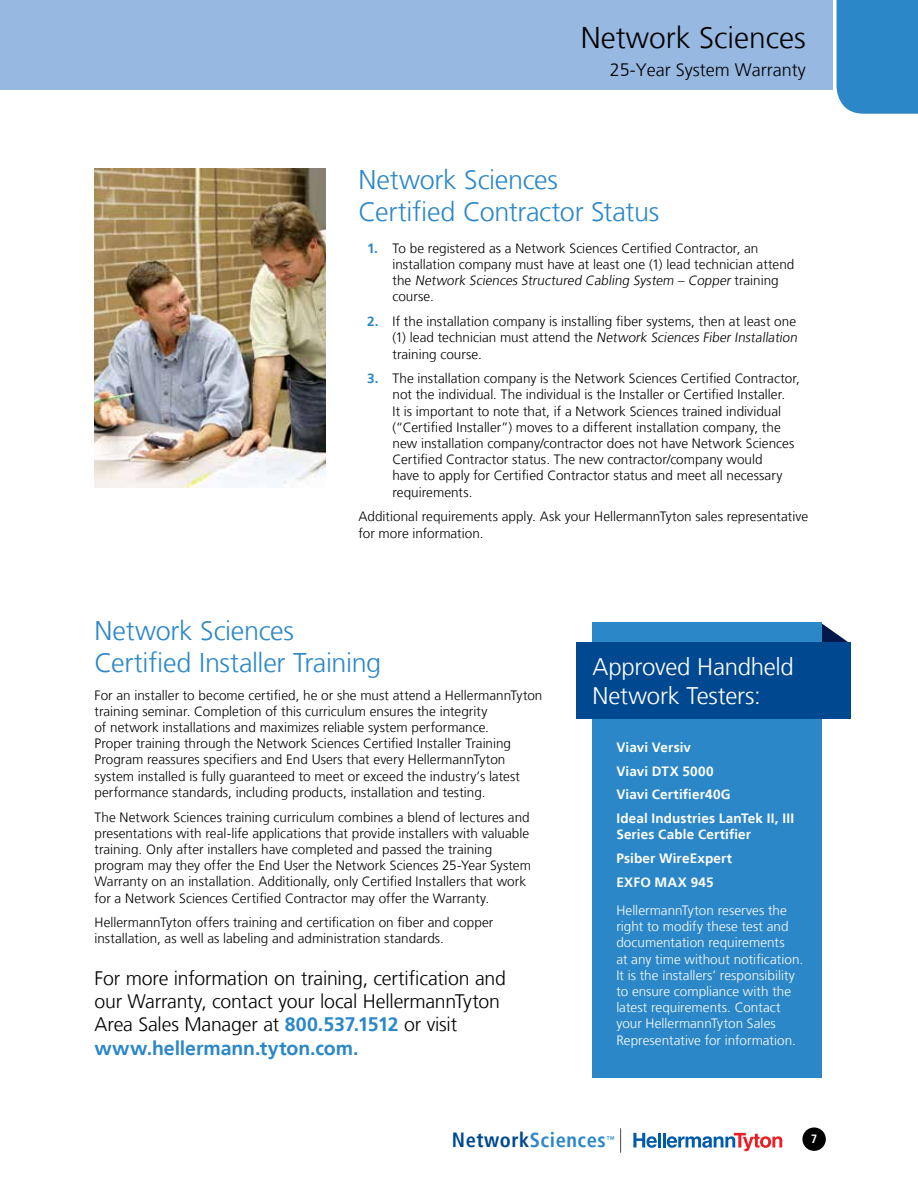
<style>
.page{position:relative;width:918px;height:1188px;background:#fff}
.page>*{position:absolute;margin:0;border:0;box-sizing:border-box;transform-origin:0 0}
.t1{font:300 30px "Frutiger LT";color:#000}
.t2{font:300 27px/32.4px "Frutiger LT";letter-spacing:-.01em;color:#2b87c8}
.t3{font:300 24px/28.8px "Frutiger LT";letter-spacing:-.01em;color:#fff}
.t4{font:700 condensed 20.55px "Frutiger LT";letter-spacing:.025em;color:#2b87c8}
.t5{font:300 19.5px/23.4px "Frutiger LT";letter-spacing:-.01em;color:#000}
.t6{font:300 18px "Frutiger LT";color:#000}
.t7{font:300 13.5px/16.2px "Frutiger LT";letter-spacing:.005em;color:#000}
.t8{font:300 13.5px/16.2px "Frutiger LT";letter-spacing:.005em;color:#fff}
.t9{font:700 13.5px/23.7px "Frutiger LT";letter-spacing:.01em;color:#fff}
.t10{font:700 12px "Frutiger LT";color:#fff;scale:.9 1}
.t11{font:700 condensed 8.25px "Frutiger LT";color:#2b87c8}
.s1{font-weight:700;color:#2b87c8}
.s2{color:#004990}
</style>
<div class="page">
<hr style="left:658px;top:1133px;width:3px;height:14px;background:#005baa">
<hr style="left:663px;top:1133px;width:3px;height:14px;background:#005baa">
<svg style="left:633px;top:1133px;width:24px;height:15px"></svg>
<svg style="left:667px;top:1133px;width:115px;height:18px"></svg>
<div style="left:802px;top:1127px;width:24px;height:24px;background:#000;border-radius:50%"></div>
<svg style="left:620px;top:1128px;width:1px;height:25px"></svg>
<svg style="left:822px;top:623px;width:26px;height:19px"></svg>
<div style="left:592px;top:622px;width:230px;height:456px;background:#2b87c8"></div>
<div style="left:576px;top:642px;width:274px;height:76px;background:#004990"></div>
<img style="left:94px;top:169px;width:232px;height:319px">
<div style="left:837px;top:0;width:81px;height:114px;background:#2b87c8"></div>
<div style="left:0;top:0;width:832px;height:90px;background:#97b8e1"></div>
<h1 class="t1" style="left:581px;top:20px;width:226px">Network Sciences</h1>
<h3 class="t6" style="left:610px;top:60px;width:197px">25-Year System Warranty</h3>
<h2 class="t2" style="left:358px;top:164px;width:302px">Network Sciences<br>Certified Contractor Status</h2>
<p class="t7" style="left:393px;top:240px;width:403px;text-indent:-26px"><span class="s1">1.</span> To be registered as a Network Sciences Certified Contractor, an installation company must have at least one (1) lead technician attend t h e Network Sciences Structured Cabling System – Copper t ra i n i n g course.</p>
<p class="t7" style="left:393px;top:314px;width:409px;text-indent:-26px"><span class="s1">2.</span> If the installation company is installing fiber systems, then at least one (1) lead te chnician must attend the Network Sciences Fiber Installation training course.</p>
<p class="t7" style="left:393px;top:371px;width:409px;text-indent:-26px"><span class="s1">3.</span> The installation company is the Network Sciences Certified Contractor, not the individual. The individual is the Installer or Certified Installer.<br>It is important to note that, if a Network Sciences trained individual (“Certified Installer”) moves to a different installation company, the new installation company/contractor does not have Network Sciences Certified Contractor status. The new contractor/company would<br>have to apply for Certified Contractor status and meet all necessary requirements.</p>
<p class="t7" style="left:358px;top:509px;width:451px">Additional requirements apply. Ask your HellermannTyton sales representative for more information.</p>
<h2 class="t2" style="left:94px;top:615px;width:288px">Network Sciences<br>Certified Installer Training</h2>
<p class="t7" style="left:94px;top:687px;width:449px">For an installer to become certified, he or she must attend a HellermannTyton training seminar. Completion of this curriculum ensures the integrity<br>of network installations and maximizes reliable system performance.<br>Proper training through the Network Sciences Certified Installer Training Program reassures specifiers and End Users that every HellermannTyton system installed is fully guaranteed to meet or exceed the industry’s latest performance standards, including products, installation and testing.</p>
<p class="t7" style="left:94px;top:809px;width:438px">The Network Sciences training curriculum combines a blend of lectures and presentations with real-life applications that provide installers with valuable training. Only after installers have completed and passed the training program may they offer the End User the Network Sciences 25-Year System Warranty on an installation. Additionally, only Certified Installers that work for a Network Sciences Certified Contractor may offer the Warranty.</p>
<p class="t7" style="left:94px;top:915px;width:400px">HellermannTyton offers training and certification on fiber and copper installation, as well as labeling and administration standards.</p>
<h3 class="t5" style="left:94px;top:966px;width:413px">For more information on training, certification and our Warranty, contact your local HellermannTyton Area Sales Manager at <span class="s1">800.537.1512</span> or visit <span class="s1">www.hellermann.tyton.com.</span></h3>
<h3 class="t3" style="left:592px;top:653px;width:203px">Approved Handheld<br>Network Testers:</h3>
<p class="t9" style="left:616px;top:735px;width:180px">Viavi Versiv<br>Viavi DTX 5000<br>Viavi Certifier40G<br>Ideal Industries LanTek II, III</p>
<p class="t9" style="left:616px;top:823px;width:136px">Series Cable Certifier<br>Psiber WireExpert<br>EXFO MAX 945</p>
<p class="t8" style="left:616px;top:902px;width:188px">HellermannTyton reserves the right to modify these test and documentation requirements<br>at any time without notification.<br>It is the installers’ responsibility to ensure compliance with the latest requirements. Contact your HellermannTyton Sales<br>Representative for information.</p>
<h3 class="t4" style="left:452px;top:1128px;width:156px"><span class="s2">Network</span>Sciences</h3>
<p class="t11" style="left:607px;top:1135px;width:10px">™</p>
<p class="t10" style="left:811px;top:1131px;width:8px">7</p>
</div>
